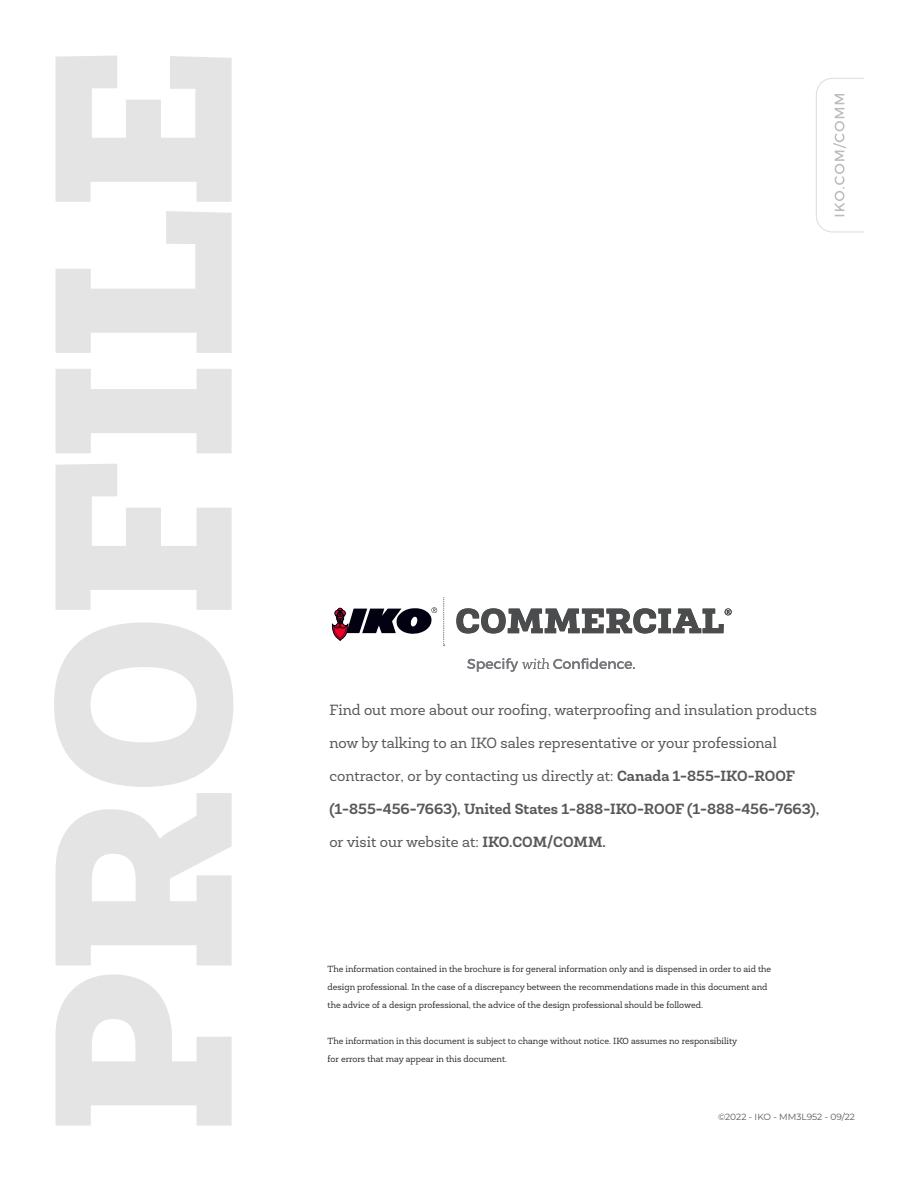
<style>
.page{position:relative;width:918px;height:1188px;background:#fff}
.page>*{position:absolute;margin:0;border:0;box-sizing:border-box;transform-origin:0 0}
.t1{font:15px "Newslab";color:#57585a}
.t2{font:700 15px "Newslab";color:#57585a}
.t3{font:9px/18px "Newslab";color:#231f20}
.t4{font:9px "Montserrat";color:#57585a}
.s1{font-weight:700}
</style>
<div class="page">
<svg style="left:54px;top:56px;width:179px;height:1070px;fill:#e4e4e5"></svg>
<svg style="left:816px;top:78px;width:48px;height:155px"></svg>
<svg style="left:331px;top:607px;width:106px;height:34px"></svg>
<svg style="left:443px;top:597px;width:2px;height:49px"></svg>
<svg style="left:467px;top:658px;width:168px;height:14px"></svg>
<svg style="left:456px;top:608px;width:276px;height:25px"></svg>
<h1 class="t1" style="left:329px;top:701px;width:489px">Find out more about our roofing, waterproofing and insulation products</h1>
<h1 class="t1" style="left:329px;top:734px;width:449px">now by talking to an IKO sales representative or your professional</h1>
<h1 class="t1" style="left:329px;top:767px;width:467px">contractor, or by contacting us directly at: <span class="s1">Canada 1-855-IKO-ROOF</span></h1>
<h1 class="t2" style="left:329px;top:800px;width:491px">(1-855-456-7663), United States 1-888-IKO-ROOF (1-888-456-7663),</h1>
<h1 class="t1" style="left:329px;top:833px;width:278px">or visit our website at: <span class="s1">IKO.COM/COMM.</span></h1>
<p class="t3" style="left:328px;top:960px;width:445px">The information contained in the brochure is for general information only and is dispensed in order to aid the design professional. In the case of a discrepancy between the recommendations made in this document and the advice of a design professional, the advice of the design professional should be followed.</p>
<p class="t3" style="left:328px;top:1032px;width:411px">The information in this document is subject to change without notice. IKO assumes no responsibility for errors that may appear in this document.</p>
<p class="t4" style="left:718px;top:1111px;width:138px">©2022 - IKO - MM3L952 - 09/22</p>
</div>
